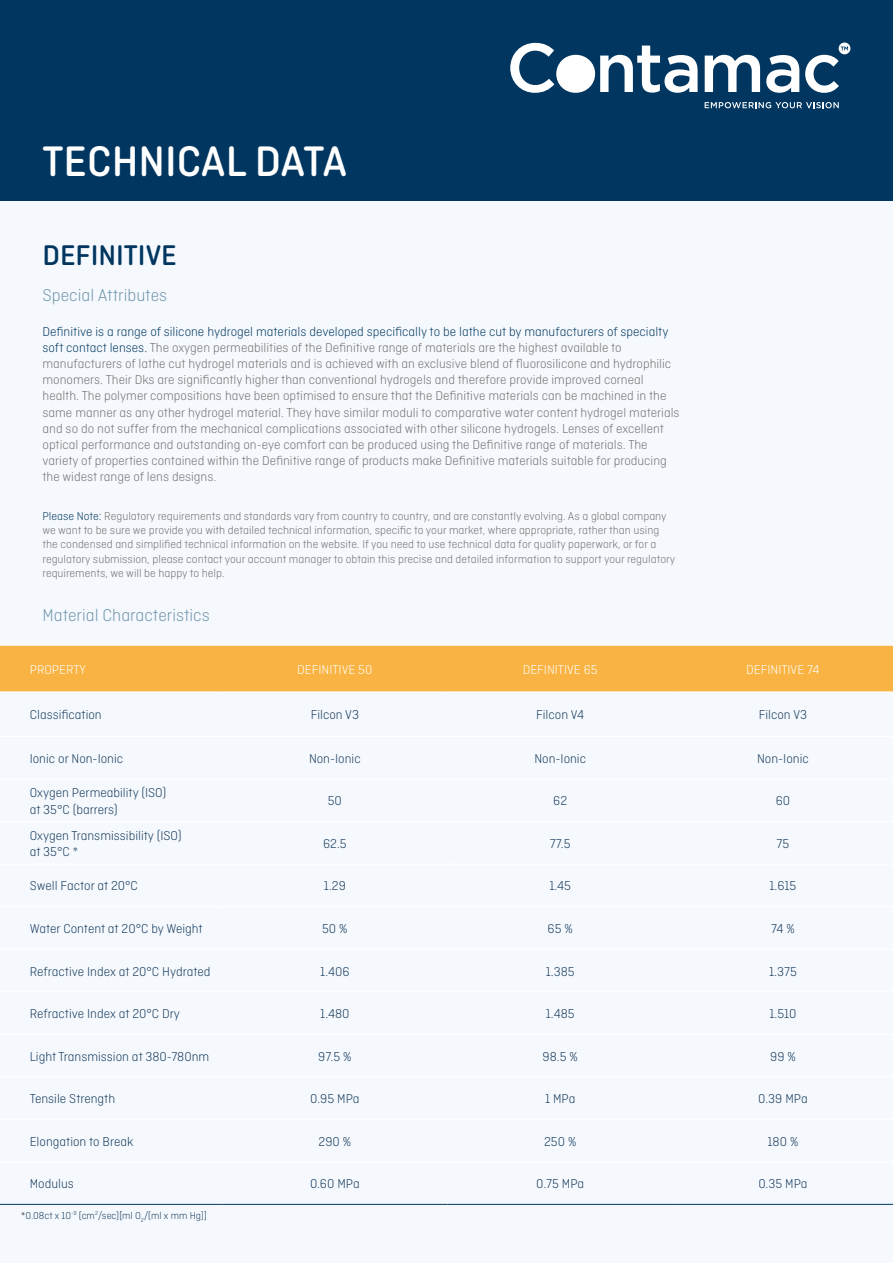
<style>
.page{position:relative;width:893px;height:1263px;background:#fff}
.page>*{position:absolute;margin:0;border:0;box-sizing:border-box;transform-origin:0 0}
.t1{font:500 45px "Ciutadella Rounded";color:#fff}
.t2{font:500 30px "Ciutadella Rounded";color:#00365f}
.t3{font:300 18px "Ciutadella Rounded";color:#6f94aa}
.t4{font:300 13.5px/16.2px "Ciutadella Rounded";color:#706f6f}
.t5{font:300 13.5px/16.2px "Ciutadella Rounded";color:#13375a}
.t6{font:300 13.5px "Ciutadella Rounded";color:#fff}
.t7{font:300 12px/14.4px "Ciutadella Rounded";color:#716f6f}
.t8{font:300 10.5px "Ciutadella Rounded";color:#13375a}
.s1{color:#00365f}
.s2{color:#000}
</style>
<div class="page">
<div style="left:0;top:0;width:893px;height:201px;background:#00365f"></div>
<svg style="left:510px;top:43px;width:44px;height:50px"></svg>
<div style="left:556px;top:55px;width:39px;height:38px;background:#fff;border-radius:19px"></div>
<svg style="left:600px;top:46px;width:98px;height:47px"></svg>
<svg style="left:705px;top:55px;width:55px;height:37px"></svg>
<svg style="left:766px;top:55px;width:33px;height:38px"></svg>
<svg style="left:805px;top:43px;width:45px;height:50px"></svg>
<svg style="left:705px;top:102px;width:134px;height:6px"></svg>
<div style="left:0;top:201px;width:893px;height:1062px;background:#f5f9fd"></div>
<div style="left:0;top:646px;width:893px;height:45px;background:#f9b342"></div>
<hr style="left:0;top:691px;width:222px;height:1px;background:#fff">
<hr style="left:222px;top:691px;width:226px;height:1px;background:#fff">
<hr style="left:448px;top:691px;width:225px;height:1px;background:#fff">
<hr style="left:673px;top:691px;width:220px;height:1px;background:#fff">
<hr style="left:0;top:1204px;width:222px;height:1px;background:#00365f">
<hr style="left:222px;top:1204px;width:226px;height:1px;background:#00365f">
<hr style="left:448px;top:1204px;width:225px;height:1px;background:#00365f">
<hr style="left:673px;top:1204px;width:220px;height:1px;background:#00365f">
<h1 class="t1" style="left:43px;top:136px;width:306px">TECHNICAL DATA</h1>
<h2 class="t2" style="left:43px;top:238px;width:136px">DEFINITIVE</h2>
<h3 class="t3" style="left:43px;top:285px;width:126px">Special Attributes</h3>
<p class="t4" style="left:43px;top:323px;width:639px"><span class="s1">Definitive is a range of silicone hydrogel materials developed specifically to be lathe cut by manufacturers of specialty soft contact lenses.</span> The oxygen permeabilities of the Definitive range of materials are the highest available to manufacturers of lathe cut hydrogel materials and is achieved with an exclusive blend of fluorosilicone and hydrophilic monomers. Their Dks are significantly higher than conventional hydrogels and therefore provide improved corneal health. The polymer compositions have been optimised to ensure that the Definitive materials can be machined in the same manner as any other hydrogel material. They have similar moduli to comparative water content hydrogel materials and so do not suffer from the mechanical complications associated with other silicone hydrogels. Lenses of excellent optical performance and outstanding on-eye comfort can be produced using the Definitive range of materials. The variety of properties contained within the Definitive range of products make Definitive materials suitable for producing the widest range of lens designs.</p>
<p class="t7" style="left:43px;top:509px;width:634px"><span class="s1">Please Note:</span> Regulatory requirements and standards vary from country to country, and are constantly evolving. As a global company we want to be sure we provide you with detailed technical information, specific to your market, where appropriate, rather than using the condensed and simplified technical information on the website. If you need to use technical data for quality paperwork, or for a regulatory submission, please contact your account manager to obtain this precise and detailed information to support your regulatory requirements, we will be happy to help.</p>
<h3 class="t3" style="left:43px;top:605px;width:169px">Material Characteristics</h3>
<p class="t6" style="left:30px;top:662px;width:58px">PROPERTY</p>
<p class="t6" style="left:297px;top:662px;width:77px">DEFINITIVE 50</p>
<p class="t6" style="left:523px;top:662px;width:76px">DEFINITIVE 65</p>
<p class="t6" style="left:746px;top:662px;width:75px">DEFINITIVE 74</p>
<p class="t5" style="left:30px;top:707px;width:74px">Classification</p>
<p class="t5" style="left:311px;top:707px;width:50px">Filcon V3</p>
<p class="t5" style="left:536px;top:707px;width:50px">Filcon V4</p>
<p class="t5" style="left:759px;top:707px;width:50px">Filcon V3</p>
<p class="t5" style="left:30px;top:750px;width:95px">Ionic or Non-Ionic</p>
<p class="t5" style="left:309px;top:750px;width:53px">Non-Ionic</p>
<p class="t5" style="left:534px;top:750px;width:53px">Non-Ionic</p>
<p class="t5" style="left:757px;top:750px;width:53px">Non-Ionic</p>
<p class="t5" style="left:30px;top:785px;width:138px">Oxygen Permeability (ISO) at 35°C (barrers)</p>
<p class="t5" style="left:328px;top:793px;width:16px">50</p>
<p class="t5" style="left:553px;top:793px;width:15px">62</p>
<p class="t5" style="left:776px;top:793px;width:16px">60</p>
<p class="t5" style="left:30px;top:827px;width:153px">Oxygen Transmissibility (ISO) at 35°C *</p>
<p class="t5" style="left:323px;top:835px;width:25px">62.5</p>
<p class="t5" style="left:550px;top:835px;width:22px">77.5</p>
<p class="t5" style="left:777px;top:835px;width:14px">75</p>
<p class="t5" style="left:30px;top:878px;width:110px">Swell Factor at 20°C</p>
<p class="t5" style="left:324px;top:878px;width:23px">1.29</p>
<p class="t5" style="left:549px;top:878px;width:23px">1.45</p>
<p class="t5" style="left:769px;top:878px;width:28px">1.615</p>
<p class="t5" style="left:30px;top:920px;width:174px">Water Content at 20°C by Weight</p>
<p class="t5" style="left:322px;top:920px;width:27px">50 %</p>
<p class="t5" style="left:548px;top:920px;width:27px">65 %</p>
<p class="t5" style="left:771px;top:920px;width:25px">74 %</p>
<p class="t5" style="left:30px;top:963px;width:182px">Refractive Index at 20°C Hydrated</p>
<p class="t5" style="left:320px;top:963px;width:31px">1.406</p>
<p class="t5" style="left:546px;top:963px;width:30px">1.385</p>
<p class="t5" style="left:769px;top:963px;width:29px">1.375</p>
<p class="t5" style="left:30px;top:1005px;width:152px">Refractive Index at 20°C Dry</p>
<p class="t5" style="left:320px;top:1005px;width:31px">1.480</p>
<p class="t5" style="left:546px;top:1005px;width:30px">1.485</p>
<p class="t5" style="left:769px;top:1005px;width:29px">1.510</p>
<p class="t5" style="left:30px;top:1048px;width:181px">Light Transmission at 380-780nm</p>
<p class="t5" style="left:318px;top:1048px;width:35px">97.5 %</p>
<p class="t5" style="left:543px;top:1048px;width:37px">98.5 %</p>
<p class="t5" style="left:770px;top:1048px;width:27px">99 %</p>
<p class="t5" style="left:30px;top:1090px;width:87px">Tensile Strength</p>
<p class="t5" style="left:310px;top:1090px;width:51px">0.95 MPa</p>
<p class="t5" style="left:545px;top:1090px;width:32px">1 MPa</p>
<p class="t5" style="left:758px;top:1090px;width:51px">0.39 MPa</p>
<p class="t5" style="left:30px;top:1133px;width:105px">Elongation to Break</p>
<p class="t5" style="left:319px;top:1133px;width:34px">290 %</p>
<p class="t5" style="left:544px;top:1133px;width:34px">250 %</p>
<p class="t5" style="left:767px;top:1133px;width:32px">180 %</p>
<p class="t5" style="left:30px;top:1176px;width:46px">Modulus</p>
<p class="t5" style="left:310px;top:1176px;width:51px">0.60 MPa</p>
<p class="t5" style="left:536px;top:1176px;width:50px">0.75 MPa</p>
<p class="t5" style="left:758px;top:1176px;width:51px">0.35 MPa</p>
<p class="t8" style="left:21px;top:1210px;width:187px"><span class="s2">*</span>0.08ct x 10<sup>-9</sup> (cm<sup>2</sup>/sec)[ml O<sub>2</sub>/(ml x mm Hg)]</p>
</div>
